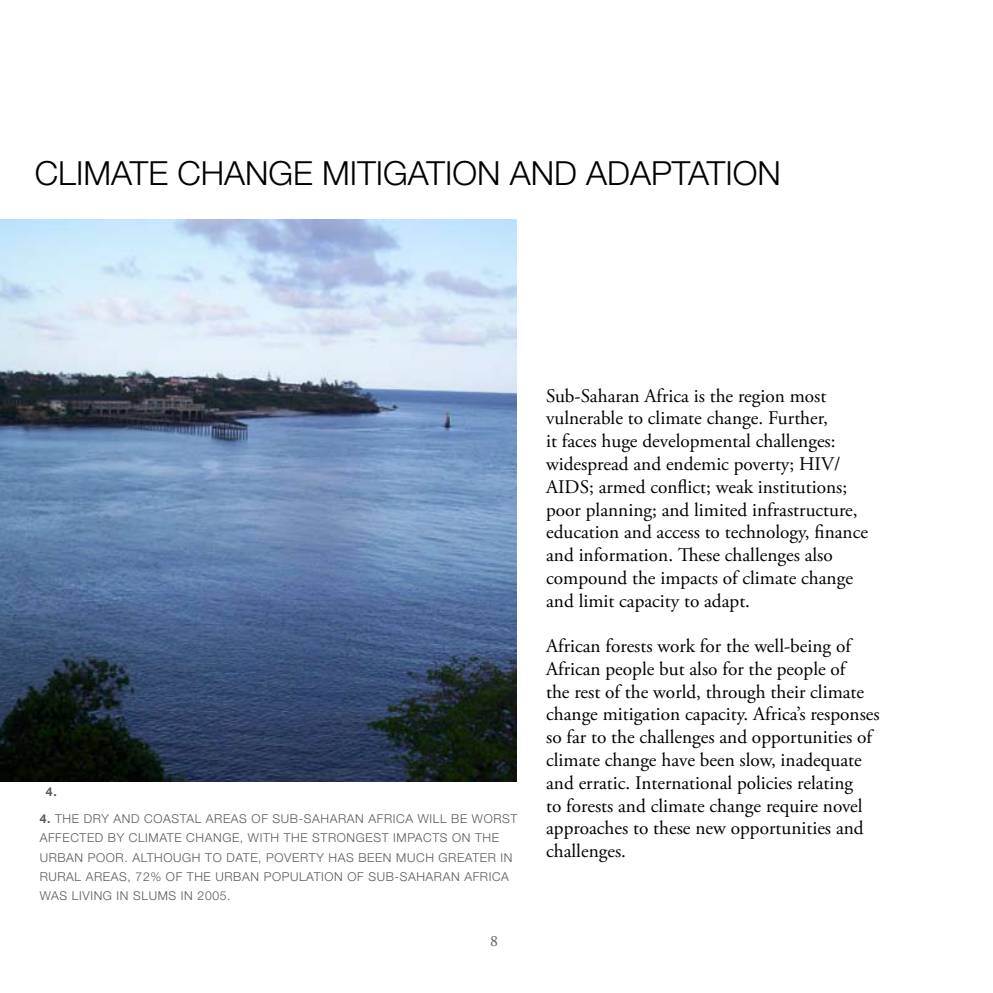
<style>
.page{position:relative;width:993px;height:993px;background:#fff}
.page>*{position:absolute;margin:0;border:0;box-sizing:border-box;transform-origin:0 0}
.t1{font:300 33.25px "Helvetica Neue LT Std";color:#000}
.t2{font:19.25px/22.8px "Adobe Garamond Pro";color:#000}
.t3{font:15.75px "Adobe Garamond Pro";color:#58595b}
.t4{font:300 12.25px/19.2px "Helvetica Neue LT Std";letter-spacing:.05em;color:#58595b}
.t5{font:700 12.25px "Helvetica Neue LT Std";color:#58595b}
.s1{font-weight:700}
</style>
<div class="page">
<img style="left:0;top:220px;width:516px;height:561px">
<h1 class="t1" style="left:35px;top:152px;width:189px">CLIMATE CHANG</h1>
<h1 class="t1" style="left:293px;top:152px;width:112px">E MITIGAT</h1>
<h1 class="t1" style="left:445px;top:152px;width:88px">ION AND</h1>
<h1 class="t1" style="left:586px;top:152px;width:21px">ADAPTAT</h1>
<h1 class="t1" style="left:725px;top:152px;width:52px">ION</h1>
<p class="t5" style="left:46px;top:783px;width:12px">4.</p>
<p class="t4" style="left:40px;top:808px;width:337px"><span class="s1">4.</span> THE DRY AND COASTAL AREAS OF SU B-SAHARAN AFRIC</p>
<p class="t4" style="left:405px;top:808px;width:77px">A WILL BE WORS</p>
<p class="t4" style="left:510px;top:808px;width:8px">T</p>
<p class="t4" style="left:40px;top:827px;width:17px">AFFEC</p>
<p class="t4" style="left:40px;top:827px;width:459px;text-indent:40px">TED BY C LIMATE C HANGE, WITH THE STRO NGEST IM PACTS O N THE<br>UR BAN POOR</p>
<p class="t4" style="left:124px;top:847px;width:160px">. ALTHOU GH TO DATE, POVER</p>
<p class="t4" style="left:309px;top:847px;width:98px">TY HAS BEEN MUC</p>
<p class="t4" style="left:425px;top:847px;width:89px">H GREATER IN</p>
<p class="t4" style="left:40px;top:866px;width:10px">RUR</p>
<p class="t4" style="left:66px;top:866px;width:406px">AL AREAS, 72% OF THE UR BAN PO PULATIO N OF SU B-SAHARAN AFRIC</p>
<p class="t4" style="left:501px;top:866px;width:9px">A</p>
<p class="t4" style="left:40px;top:885px;width:119px">WAS LIVI NG IN SLUMS</p>
<p class="t4" style="left:181px;top:885px;width:51px">IN 2005.</p>
<p class="t3" style="left:490px;top:931px;width:9px">8</p>
<p class="t2" style="left:546px;top:385px;width:323px">Sub-Saharan Africa is the region most vulnerable to climate change. Further,<br>it faces huge developmental challenges: widespread and endemic poverty; HIV/ AIDS; armed conflict; weak institutions; poor planning; and limited infrastructure, education and access to technology, finance and information. These challenges also compound the impacts of climate change and limit capacity to adapt.</p>
<p class="t2" style="left:546px;top:635px;width:335px">African forests work for the well-being of African people but also for the people of<br>the rest of the world, through their climate change mitigation capacity. Africa’s responses so far to the challenges and opportunities of climate change have been slow, inadequate and erratic. International policies relating<br>to forests and climate change require novel approaches to these new opportunities and challenges.</p>
</div>
